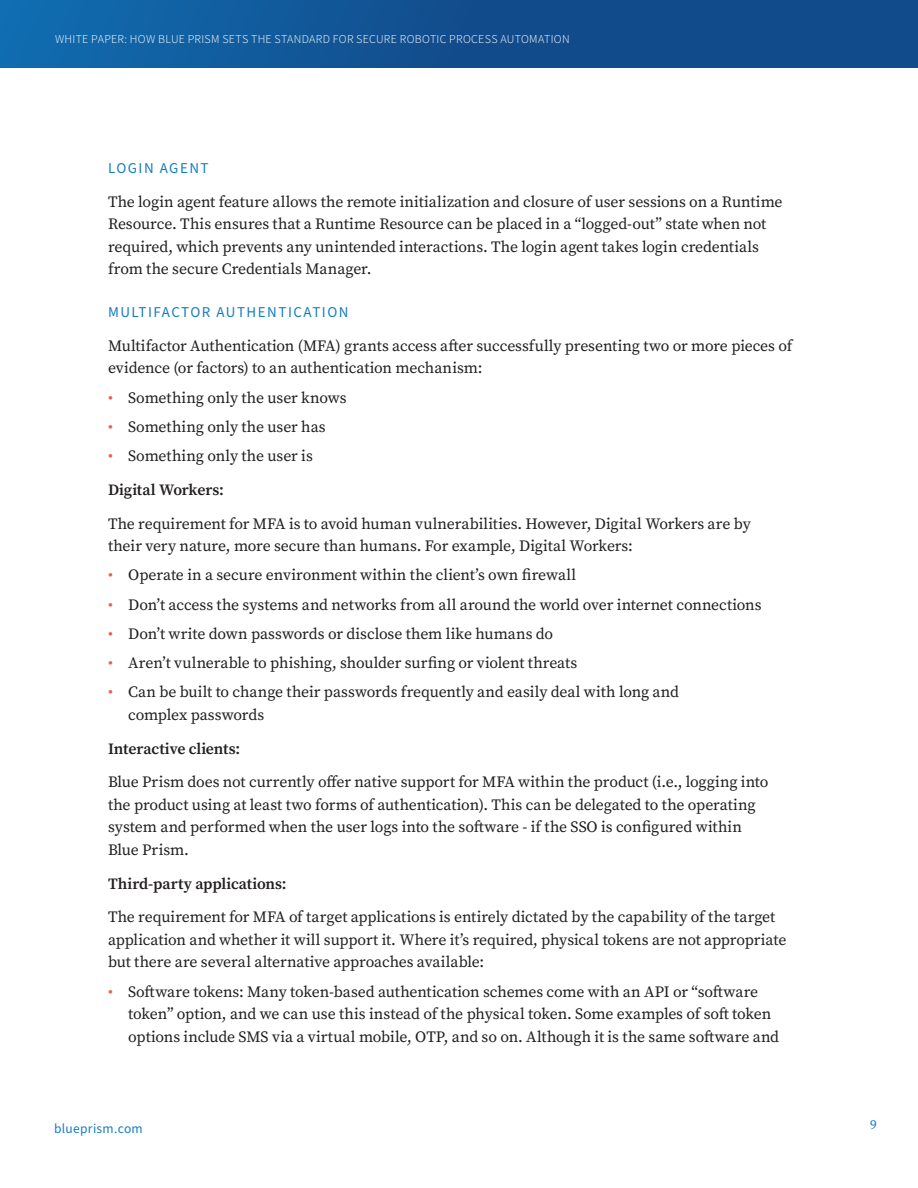
<style>
.page{position:relative;width:918px;height:1188px;background:#fff}
.page>*{position:absolute;margin:0;border:0;box-sizing:border-box;transform-origin:0 0}
.Pararaph{font:15.75px/22.5px "Source Serif Pro";letter-spacing:-.01em;color:#201f1e}
.Pararaph-2{font:600 15.75px "Source Serif Pro";letter-spacing:-.01em;color:#231f20}
.Header_3_was_Paragra{font:15px "Source Sans Pro";letter-spacing:.1em;color:#177dc2}
.t1{font:13.5px "Source Sans Pro";letter-spacing:.025em;color:#177dc2}
.t2{font:13.5px "Source Serif Pro";color:#177dc2}
.t3{font:300 12px "Source Sans Pro";letter-spacing:.025em;color:#fff}
.s1{color:#f15e42}
</style>
<div class="page">
<div style="left:0;top:0;width:918px;height:68px;background:linear-gradient(to right,#1166a8,#134281)"></div>
<p class="t3" style="left:55px;top:31px;width:516px">WHITE PAPER: HOW BLUE PRISM SETS THE STANDARD FOR SECURE ROBOTIC PROCESS AUTOMATION</p>
<p class="Header_3_was_Paragra" style="left:108px;top:158px;width:102px">LOGIN AGENT</p>
<p class="Pararaph" style="left:108px;top:190px;width:676px">The login agent feature allows the remote initialization and closure of user sessions on a Runtime Resource. This ensures that a Runtime Resource can be placed in a “logged-out” state when not required, which prevents any unintended interactions. The login agent takes login credentials from the secure Credentials Manager.</p>
<p class="Header_3_was_Paragra" style="left:108px;top:302px;width:242px">MULTIFACTOR AUTHENTICATION</p>
<p class="Pararaph" style="left:108px;top:334px;width:686px">Multifactor Authentication (MFA) grants access after successfully presenting two or more pieces of evidence (or factors) to an authentication mechanism:</p>
<p class="Pararaph" style="left:108px;top:386px;width:240px"><span class="s1">•</span> Something only the user knows</p>
<p class="Pararaph" style="left:108px;top:415px;width:219px"><span class="s1">•</span> Something only the user has</p>
<p class="Pararaph" style="left:108px;top:445px;width:206px"><span class="s1">•</span> Something only the user is</p>
<p class="Pararaph-2" style="left:108px;top:479px;width:117px">Digital Workers:</p>
<p class="Pararaph" style="left:108px;top:512px;width:644px">The requirement for MFA is to avoid human vulnerabilities. However, Digital Workers are by their very nature, more secure than humans. For example, Digital Workers:</p>
<p class="Pararaph" style="left:108px;top:564px;width:470px"><span class="s1">•</span> Operate in a secure environment within the client’s own firewall</p>
<p class="Pararaph" style="left:108px;top:593px;width:655px"><span class="s1">•</span> Don’t access the systems and networks from all around the world over internet connections</p>
<p class="Pararaph" style="left:108px;top:622px;width:447px"><span class="s1">•</span> Don’t write down passwords or disclose them like humans do</p>
<p class="Pararaph" style="left:108px;top:652px;width:471px"><span class="s1">•</span> Aren’t vulnerable to phishing, shoulder surfing or violent threats</p>
<p class="Pararaph" style="left:128px;top:681px;width:552px;text-indent:-20px"><span class="s1">•</span> Can be built to change their passwords frequently and easily deal with long and complex passwords</p>
<p class="Pararaph-2" style="left:108px;top:738px;width:134px">Interactive clients:</p>
<p class="Pararaph" style="left:108px;top:771px;width:662px">Blue Prism does not currently offer native support for MFA within the product (i.e., logging into the product using at least two forms of authentication). This can be delegated to the operating system and performed when the user logs into the software - if the SSO is configured within Blue Prism.</p>
<p class="Pararaph-2" style="left:108px;top:873px;width:180px">Third-party applications:</p>
<p class="Pararaph" style="left:108px;top:906px;width:680px">The requirement for MFA of target applications is entirely dictated by the capability of the target application and whether it will support it. Where it’s required, physical tokens are not appropriate but there are several alternative approaches available:</p>
<p class="Pararaph" style="left:128px;top:980px;width:653px;text-indent:-20px"><span class="s1">•</span> Software tokens: Many token-based authentication schemes come with an API or “software token” option, and we can use this instead of the physical token. Some examples of soft token options include SMS via a virtual mobile, OTP, and so on. Although it is the same software and</p>
<p class="t1" style="left:54px;top:1119px;width:90px">blueprism.com</p>
<p class="t2" style="left:870px;top:1115px;width:8px">9</p>
</div>
